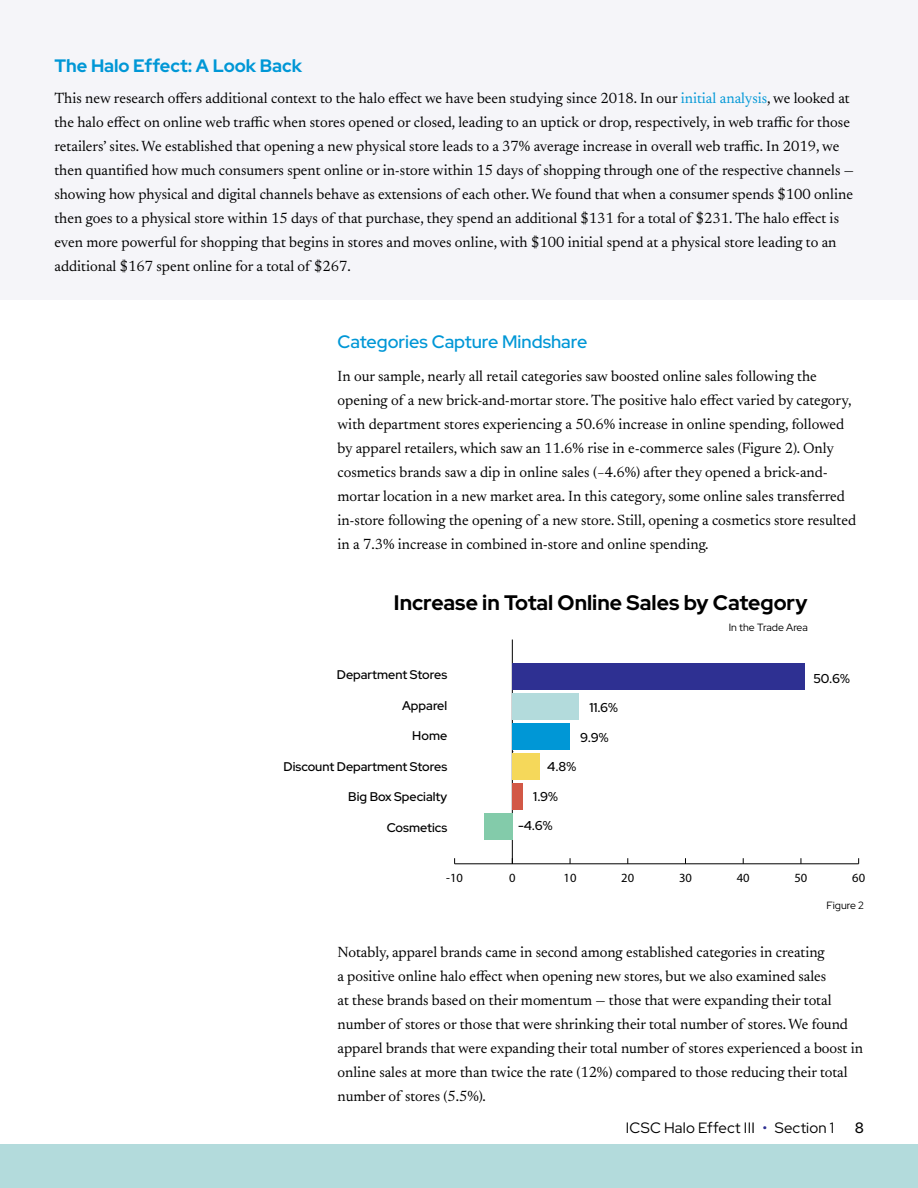
<style>
.page{position:relative;width:918px;height:1188px;background:#fff}
.page>*{position:absolute;margin:0;border:0;box-sizing:border-box;transform-origin:0 0}
.t1{font:700 21px "Red Hat Display";color:#000}
.t2{font:500 18px "Red Hat Display";color:#0097d6}
.t3{font:700 18px "Red Hat Display";color:#0097d6}
.t4{font:15px/24px "Newsreader 24 pt";color:#000}
.t5{font:15px "Red Hat Display";letter-spacing:.01em;color:#000}
.t6{font:500 15px "Red Hat Display";color:#000}
.t7{font:500 12.9px "Red Hat Display";color:#000}
.t8{font:300 12.6px "Red Hat Display";color:#000}
.t9{font:12.6px "Myriad Pro";color:#000}
.t10{font:10.5px "Red Hat Display";color:#000}
.s1{color:#0097d6}
.s2{color:#2e3092}
</style>
<div class="page">
<div style="left:0;top:1145px;width:918px;height:43px;background:#b3dbdc"></div>
<div style="left:0;top:0;width:918px;height:299px;background:#f5f5f9"></div>
<hr style="left:455px;top:864px;width:404px;height:1px;background:#000">
<hr style="left:512px;top:640px;width:1px;height:224px;background:#000">
<div style="left:484px;top:813px;width:28px;height:27px;background:#83cbaa"></div>
<div style="left:512px;top:783px;width:11px;height:27px;background:#d25846"></div>
<div style="left:512px;top:753px;width:28px;height:27px;background:#f5d85a"></div>
<div style="left:512px;top:723px;width:57px;height:27px;background:#0097d6"></div>
<div style="left:512px;top:693px;width:67px;height:27px;background:#b3dbdc"></div>
<div style="left:512px;top:663px;width:292px;height:27px;background:#2e3092"></div>
<p class="t3" style="left:54px;top:54px;width:249px">The Halo Effect: A Look Back</p>
<p class="t4" style="left:54px;top:85px;width:801px">This new research offers additional context to the halo effect we have been studying since 2018. In our <span class="s1">initial analysis</span>, we looked at the halo effect on online web traffic when stores opened or closed, leading to an uptick or drop, respectively, in web traffic for those retailers’ sites. We established that opening a new physical store leads to a 37% average increase in overall web traffic. In 2019, we then quantified how much consumers spent online or in-store within 15 days of shopping through one of the respective channels — showing how physical and digital channels behave as extensions of each other. We found that when a consumer spends $100 online then goes to a physical store within 15 days of that purchase, they spend an additional $131 for a total of $231. The halo effect is even more powerful for shopping that begins in stores and moves online, with $100 initial spend at a physical store leading to an additional $167 spent online for a total of $267.</p>
<p class="t2" style="left:338px;top:330px;width:251px">Categories Capture Mindshare</p>
<p class="t4" style="left:338px;top:363px;width:520px">In our sample, nearly all retail categories saw boosted online sales following the opening of a new brick-and-mortar store. The positive halo effect varied by category, with department stores experiencing a 50.6% increase in online spending, followed by apparel retailers, which saw an 11.6% rise in e-commerce sales (Figure 2). Only cosmetics brands saw a dip in online sales (−4.6%) after they opened a brick-and&shy;mortar location in a new market area. In this category, some online sales transferred in-store following the opening of a new store. Still, opening a cosmetics store resulted in a 7.3% increase in combined in-store and online spending.</p>
<h1 class="t1" style="left:394px;top:589px;width:415px">Increase in Total Online Sales by Category</h1>
<p class="t8" style="left:337px;top:666px;width:112px">Department Stores</p>
<p class="t8" style="left:402px;top:697px;width:47px">Apparel</p>
<p class="t8" style="left:412px;top:728px;width:36px">Home</p>
<p class="t8" style="left:284px;top:758px;width:165px">Discount Department Stores</p>
<p class="t8" style="left:348px;top:789px;width:100px">Big Box Specialty</p>
<p class="t8" style="left:387px;top:819px;width:62px">Cosmetics</p>
<p class="t7" style="left:589px;top:699px;width:30px">11.6%</p>
<p class="t7" style="left:580px;top:729px;width:30px">9.9%</p>
<p class="t7" style="left:547px;top:758px;width:30px">4.8%</p>
<p class="t7" style="left:533px;top:788px;width:26px">1.9%</p>
<p class="t7" style="left:518px;top:817px;width:36px">-4.6%</p>
<p class="t10" style="left:729px;top:620px;width:80px">In the Trade Area</p>
<p class="t7" style="left:813px;top:670px;width:38px">50.6%</p>
<p class="t9" style="left:446px;top:870px;width:18px">-10</p>
<p class="t9" style="left:509px;top:870px;width:8px">0</p>
<p class="t9" style="left:564px;top:870px;width:14px">10</p>
<p class="t9" style="left:621px;top:870px;width:14px">20</p>
<p class="t9" style="left:679px;top:870px;width:14px">30</p>
<p class="t9" style="left:737px;top:870px;width:14px">40</p>
<p class="t9" style="left:794px;top:870px;width:14px">50</p>
<p class="t9" style="left:852px;top:870px;width:14px">60</p>
<p class="t10" style="left:827px;top:899px;width:39px">Figure 2</p>
<p class="t4" style="left:338px;top:939px;width:527px">Notably, apparel brands came in second among established categories in creating<br>a positive online halo effect when opening new stores, but we also examined sales<br>at these brands based on their momentum — those that were expanding their total number of stores or those that were shrinking their total number of stores. We found apparel brands that were expanding their total number of stores experienced a boost in online sales at more than twice the rate (12%) compared to those reducing their total number of stores (5.5%).</p>
<p class="t5" style="left:626px;top:1118px;width:210px">ICSC Halo Effect III <span class="s2">•</span> Section 1</p>
<p class="t6" style="left:855px;top:1118px;width:11px">8</p>
</div>
